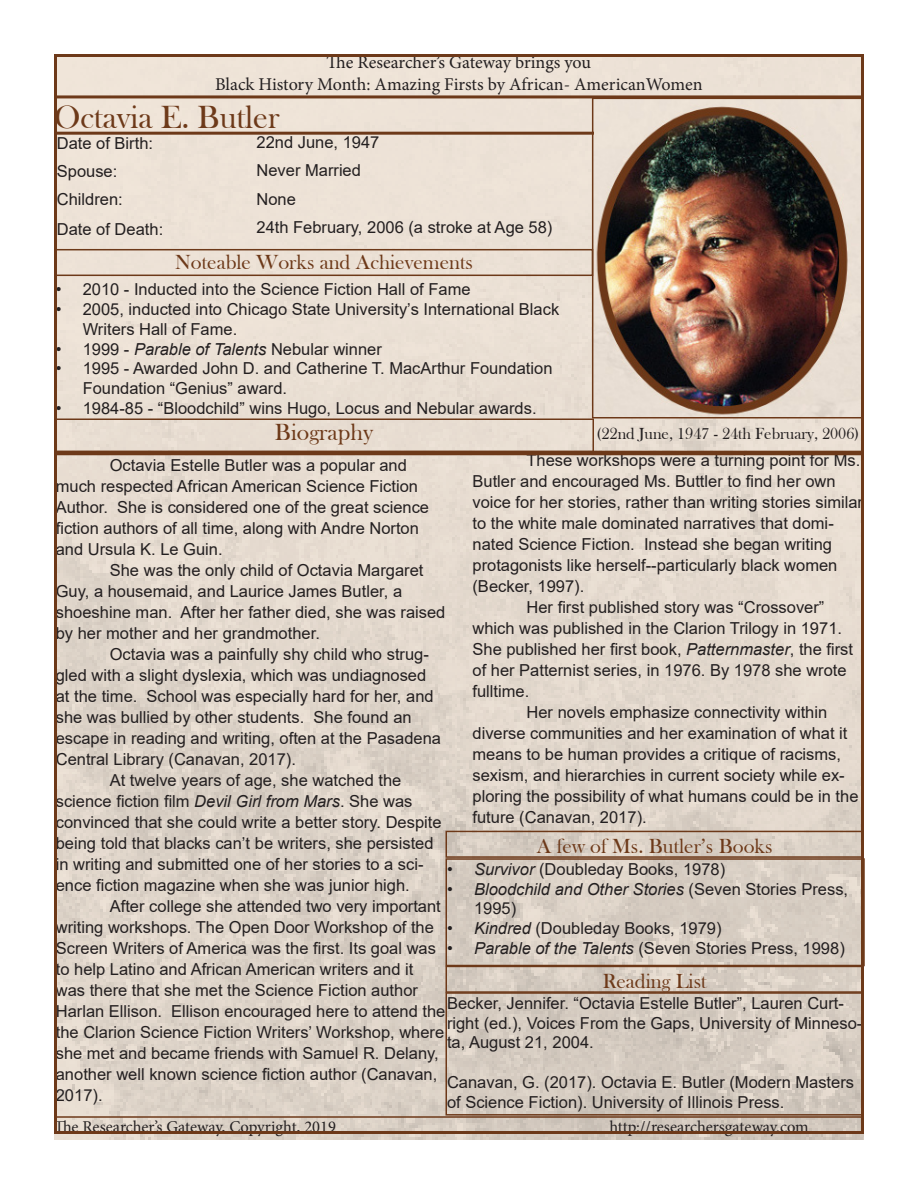
<style>
.page{position:relative;width:918px;height:1188px;background:#fff}
.page>*{position:absolute;margin:0;border:0;box-sizing:border-box;transform-origin:0 0}
.t1{font:33px "Bask Old Face";color:#6d3919}
.t2{font:24px "Bask Old Face";color:#6d3919}
.t3{font:21px "Bask Old Face";color:#6d3919}
.t4{font:18px "Minion Pro";letter-spacing:-.005em;color:#231f20}
.t5{font:16.5px/21px "Arial";color:#231f20}
.t6{font:16.5px "Minion Pro";color:#231f20}
.t7{font:italic 16.5px/19.8px "Arial";color:#231f20}
.t8{font:16.5px "Bask Old Face";color:#231f20}
.s1{font-style:italic}
.s2{font-style:normal}
</style>
<div class="page">
<img style="left:54px;top:58px;width:810px;height:1082px">
<hr style="left:54px;top:1116px;width:810px;height:2px;background:#6d3919">
<img style="left:595px;top:101px;width:265px;height:314px">
<div style="left:592px;top:98px;width:272px;height:320px;border:2px solid #6d3919"></div>
<div style="left:54px;top:418px;width:540px;height:34px;border:2px solid #6d3919"></div>
<hr style="left:54px;top:95px;width:810px;height:3px;background:#6d3919">
<div style="left:446px;top:831px;width:418px;height:27px;border:2px solid #6d3919"></div>
<div style="left:55px;top:249px;width:538px;height:27px;border:2px solid #6d3919"></div>
<div style="left:446px;top:992px;width:418px;height:124px;border:2px solid #6d3919"></div>
<hr style="left:54px;top:132px;width:540px;height:3px;background:#6d3919">
<div style="left:446px;top:966px;width:418px;height:27px;border:2px solid #6d3919"></div>
<div style="left:54px;top:54px;width:810px;height:400px;border:3px solid #6d3919"></div>
<div style="left:446px;top:858px;width:419px;height:108px;border:2px solid #6d3919"></div>
<div style="left:54px;top:452px;width:810px;height:682px;border:3px solid #6d3919"></div>
<p class="t4" style="left:327px;top:50px;width:266px">The Researcher’s Gateway brings you</p>
<p class="t4" style="left:215px;top:72px;width:489px">Black History Month: Amazing Firsts by African- AmericanWomen</p>
<p class="t1" style="left:54px;top:99px;width:227px">Octavia E. Butler</p>
<p class="t5" style="left:57px;top:132px;width:98px">Date of Birth:</p>
<p class="t5" style="left:57px;top:161px;width:62px">Spouse:</p>
<p class="t5" style="left:57px;top:189px;width:68px">Children:</p>
<p class="t5" style="left:57px;top:219px;width:108px">Date of Death:</p>
<p class="t5" style="left:256px;top:132px;width:124px">22nd June, 1947</p>
<p class="t5" style="left:256px;top:160px;width:106px">Never Married</p>
<p class="t5" style="left:256px;top:188px;width:41px">None</p>
<p class="t5" style="left:256px;top:217px;width:297px">24th February, 2006 (a stroke at Age 58)</p>
<p class="t3" style="left:175px;top:251px;width:299px">Noteable Works and Achievements</p>
<p class="t5" style="left:56px;top:279px;width:416px">• 2010 - Inducted into the Science Fiction Hall of Fame</p>
<p class="t5" style="left:83px;top:299px;width:478px;line-height:19.8px;text-indent:-27px">• 2005, inducted into Chicago State University’s International Black<br>Writers Hall of Fame.</p>
<p class="t5" style="left:56px;top:338px;width:328px">• 1999 - <span class="s1">Parable of Talents</span> Nebular winner</p>
<p class="t5" style="left:83px;top:359px;width:471px;line-height:19.8px;text-indent:-27px">• 1995 - Awarded John D. and Catherine T. MacArthur Foundation<br>Foundation “Genius” award.</p>
<p class="t5" style="left:56px;top:398px;width:482px">• 1984-85 - “Bloodchild” wins Hugo, Locus and Nebular awards.</p>
<p class="t2" style="left:275px;top:418px;width:100px">Biography</p>
<p class="t8" style="left:597px;top:424px;width:264px">(22nd June, 1947 - 24th February, 2006)</p>
<p class="t5" style="left:472px;top:449px;width:392px;text-indent:54px">These workshops were a turning point for Ms.<br>Butler and encouraged Ms. Buttler to find her own voice for her stories, rather than writing stories similar to the white male dominated narratives that domi&shy;nated Science Fiction. Instead she began writing protagonists like herself--particularly black women (Becker, 1997).</p>
<p class="t5" style="left:472px;top:596px;width:382px;text-indent:54px">Her first published story was “Crossover” which was published in the Clarion Trilogy in 1971.<br>She published her first book, <span class="s1">Patternmaster</span>, the first of her Patternist series, in 1976. By 1978 she wrote fulltime.</p>
<p class="t5" style="left:472px;top:701px;width:388px;text-indent:54px">Her novels emphasize connectivity within diverse communities and her examination of what it means to be human provides a critique of racisms, sexism, and hierarchies in current society while ex&shy;ploring the possibility of what humans could be in the future (Canavan, 2017).</p>
<p class="t3" style="left:537px;top:834px;width:237px">A few of Ms. Butler’s Books</p>
<p class="t5" style="left:56px;top:455px;width:375px;text-indent:54px">Octavia Estelle Butler was a popular and much respected African American Science Fiction Author. She is considered one of the great science fiction authors of all time, along with Andre Norton and Ursula K. Le Guin.</p>
<p class="t5" style="left:56px;top:560px;width:391px;text-indent:54px">She was the only child of Octavia Margaret Guy, a housemaid, and Laurice James Butler, a shoeshine man. After her father died, she was raised by her mother and her grandmother.</p>
<p class="t5" style="left:56px;top:644px;width:387px;text-indent:54px">Octavia was a painfully shy child who strug&shy;gled with a slight dyslexia, which was undiagnosed at the time. School was especially hard for her, and she was bullied by other students. She found an escape in reading and writing, often at the Pasadena Central Library (Canavan, 2017).</p>
<p class="t5" style="left:56px;top:770px;width:387px;text-indent:54px">At twelve years of age, she watched the science fiction film <span class="s1">Devil Girl from Mars</span>. She was convinced that she could write a better story. Despite being told that blacks can’t be writers, she persisted in writing and submitted one of her stories to a sci&shy;ence fiction magazine when she was junior high.</p>
<p class="t5" style="left:56px;top:896px;width:391px;text-indent:54px">After college she attended two very important writing workshops. The Open Door Workshop of the Screen Writers of America was the first. Its goal was to help Latino and African American writers and it was there that she met the Science Fiction author Harlan Ellison. Ellison encouraged here to attend the the Clarion Science Fiction Writers’ Workshop, where she met and became friends with Samuel R. Delany, another well known science fiction author (Canavan, 2017).</p>
<p class="t5" style="left:447px;top:858px;width:280px"><span class="s1">• Survivor</span> (Doubleday Books, 1978)</p>
<p class="t7" style="left:474px;top:879px;width:376px;text-indent:-27px">• Bloodchild and Other Stories <span class="s2">(Seven Stories Press,<br>1995)</span></p>
<p class="t5" style="left:447px;top:918px;width:276px"><span class="s1">• Kindred</span> (Doubleday Books, 1979)</p>
<p class="t5" style="left:447px;top:938px;width:399px"><span class="s1">• Parable of the Talents</span> (Seven Stories Press, 1998)</p>
<p class="t3" style="left:603px;top:969px;width:105px">Reading List</p>
<p class="t5" style="left:447px;top:993px;width:417px;line-height:19.8px">Becker, Jennifer. “Octavia Estelle Butler”, Lauren Curt&shy;right (ed.), Voices From the Gaps, University of Minneso&shy;ta, August 21, 2004.</p>
<p class="t5" style="left:447px;top:1072px;width:409px;line-height:19.8px">Canavan, G. (2017). Octavia E. Butler (Modern Masters of Science Fiction). University of Illinois Press.</p>
<p class="t6" style="left:54px;top:1116px;width:284px">The Researcher’s Gateway, Copyright, 2019</p>
<p class="t6" style="left:609px;top:1116px;width:201px">http://researchersgateway.com</p>
</div>
